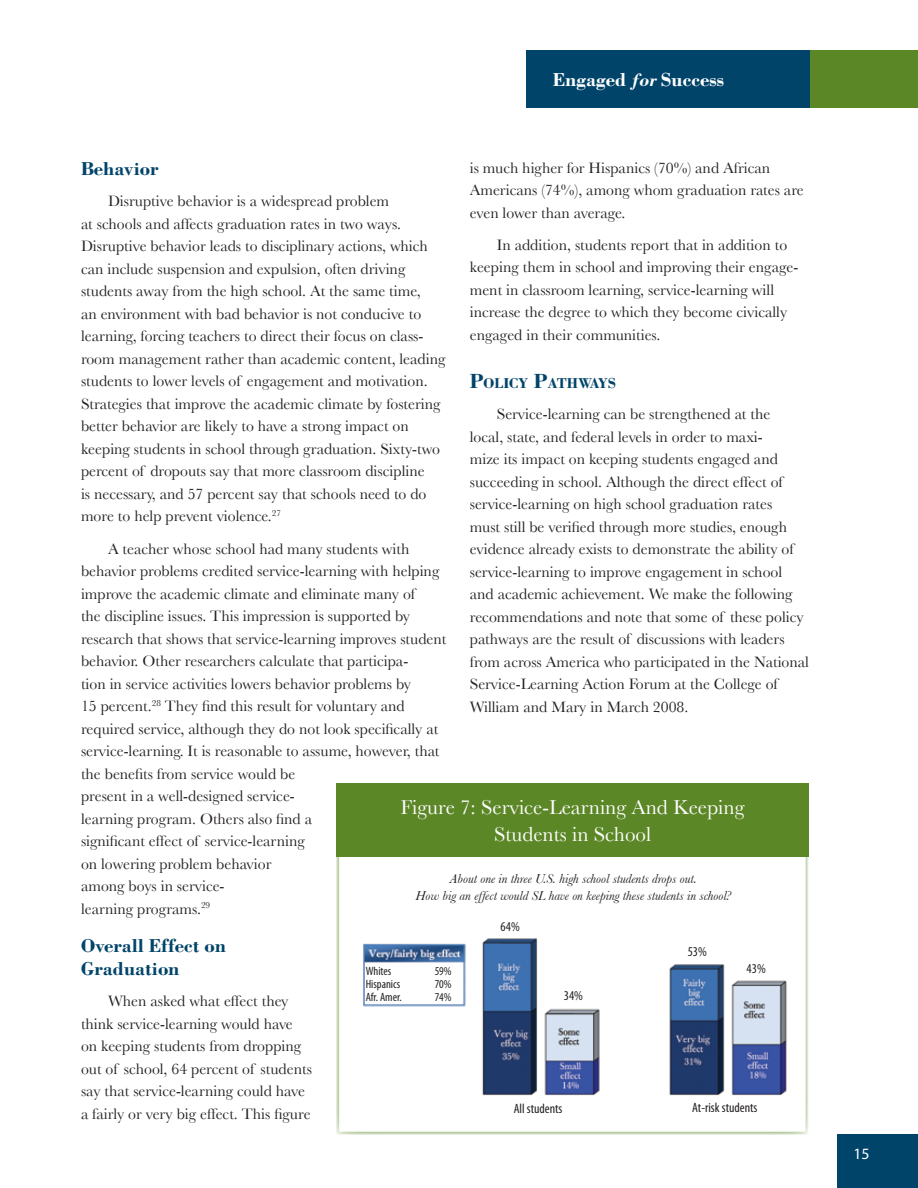
<style>
.page{position:relative;width:918px;height:1188px;background:#fff}
.page>*{position:absolute;margin:0;border:0;box-sizing:border-box;transform-origin:0 0}
.t1{font:21px/27px "Baskerville";color:#fff;text-align:center}
.t2{font:700 16.5px/22.5px "Bodoni";color:#00446a}
.t3{font:700 16.5px "Bodoni";color:#fff}
.t4{font:15.75px/22.5px "Baskerville";color:#231f20}
.t5{font:15.75px "Myriad Pro";color:#fff}
.t6{font:italic 13.5px/17.2px "Baskerville";color:#231f20;text-align:center}
.t7{font:condensed 13.5px "Myriad Pro";color:#231f20}
.t8{font:700 12.6px "Bodoni";color:#00446a}
.t9{font:condensed 12px "Myriad Pro";color:#231f20}
.s1{font-style:italic}
.s2{font-size:18px}
</style>
<div class="page">
<div style="left:527px;top:50px;width:283px;height:58px;background:#00446a"></div>
<div style="left:810px;top:50px;width:108px;height:58px;background:#5c8727"></div>
<div style="left:837px;top:1134px;width:81px;height:54px;background:#00446a"></div>
<img style="left:363px;top:938px;width:424px;height:158px">
<div style="left:336px;top:784px;width:473px;height:73px;background:#5c8727"></div>
<div style="left:366px;top:963px;width:95px;height:41px;background:#fff"></div>
<div style="left:562px;top:984px;width:23px;height:22px;background:#fff"></div>
<div style="left:686px;top:940px;width:23px;height:22px;background:#fff"></div>
<div style="left:744px;top:956px;width:24px;height:23px;background:#fff"></div>
<p class="t3" style="left:553px;top:68px;width:173px">Engaged <span class="s1">for</span> Success</p>
<p class="t4" style="left:470px;top:156px;width:336px">is much higher for Hispanics (70%) and African<br>Americans (74%), among whom graduation rates are even lower than average.</p>
<p class="t4" style="left:470px;top:233px;width:330px;text-indent:27px">In addition, students report that in addition to keeping them in school and improving their engage&shy;ment in classroom learning, service-learning will increase the degree to which they become civically engaged in their communities.</p>
<p class="t8" style="left:470px;top:374px;width:145px"><span class="s2">P</span>OLICY <span class="s2">P</span>ATHWAYS</p>
<p class="t4" style="left:470px;top:403px;width:341px;text-indent:27px">Service-learning can be strengthened at the<br>local, state, and federal levels in order to maxi-<br>mize its impact on keeping students engaged and succeeding in school. Although the direct effect of service-learning on high school graduation rates<br>must still be verified through more studies, enough evidence already exists to demonstrate the ability of service-learning to improve engagement in school and academic achievement. We make the following recommendations and note that some of these policy pathways are the result of discussions with leaders from across America who participated in the National Service-Learning Action Forum at the College of William and Mary in March 2008.</p>
<p class="t2" style="left:81px;top:157px;width:79px">Behavior</p>
<p class="t4" style="left:81px;top:190px;width:366px;text-indent:27px">Disruptive behavior is a widespread problem<br>at schools and affects graduation rates in two ways.<br>Disruptive behavior leads to disciplinary actions, which can include suspension and expulsion, often driving students away from the high school. At the same time,<br>an environment with bad behavior is not conducive to learning, forcing teachers to direct their focus on class&shy;room management rather than academic content, leading students to lower levels of engagement and motivation.<br>Strategies that improve the academic climate by fostering better behavior are likely to have a strong impact on keeping students in school through graduation. Sixty-two percent of dropouts say that more classroom discipline<br>is necessary, and 57 percent say that schools need to do more to help prevent violence.<sup>27</sup></p>
<p class="t4" style="left:81px;top:537px;width:367px;text-indent:27px">A teacher whose school had many students with behavior problems credited service-learning with helping improve the academic climate and eliminate many of<br>the discipline issues. This impression is supported by research that shows that service-learning improves student behavior. Other researchers calculate that participa-<br>tion in service activities lowers behavior problems by<br>15 percent.<sup>28</sup> They find this result for voluntary and required service, although they do not look specifically at service-learning. It is reasonable to assume, however, that the benefits from service would be<br>present in a well-designed service-<br>learning program. Others also find a<br>significant effect of service-learning<br>on lowering problem behavior<br>among boys in service-<br>learning programs.<sup>29</sup></p>
<p class="t2" style="left:81px;top:934px;width:147px">Overall Effect on<br>Graduation</p>
<p class="t4" style="left:81px;top:990px;width:232px;text-indent:27px">When asked what effect they think service-learning would have on keeping students from dropping out of school, 64 percent of students say that service-learning could have a fairly or very big effect. This figure</p>
<h1 class="t1" style="left:401px;top:793px;width:345px">Figure 7: Service-Learning And Keeping<br>Students in School</h1>
<p class="t6" style="left:415px;top:869px;width:317px">About one in three U.S. high school students drops out.<br>How big an effect would SL have on keeping these students in school?</p>
<p class="t7" style="left:501px;top:918px;width:21px">64%</p>
<p class="t7" style="left:688px;top:943px;width:21px">53%</p>
<p class="t7" style="left:747px;top:960px;width:21px">43%</p>
<p class="t9" style="left:366px;top:964px;width:27px">Whites</p>
<p class="t9" style="left:435px;top:964px;width:18px">59%</p>
<p class="t9" style="left:366px;top:977px;width:36px">Hispanics</p>
<p class="t9" style="left:435px;top:977px;width:18px">70%</p>
<p class="t9" style="left:366px;top:989px;width:37px">Afr. Amer.</p>
<p class="t9" style="left:435px;top:989px;width:18px">74%</p>
<p class="t7" style="left:564px;top:988px;width:21px">34%</p>
<p class="t7" style="left:514px;top:1101px;width:50px">All students</p>
<p class="t7" style="left:692px;top:1099px;width:67px">At-risk students</p>
<p class="t5" style="left:854px;top:1144px;width:8px">15</p>
</div>
